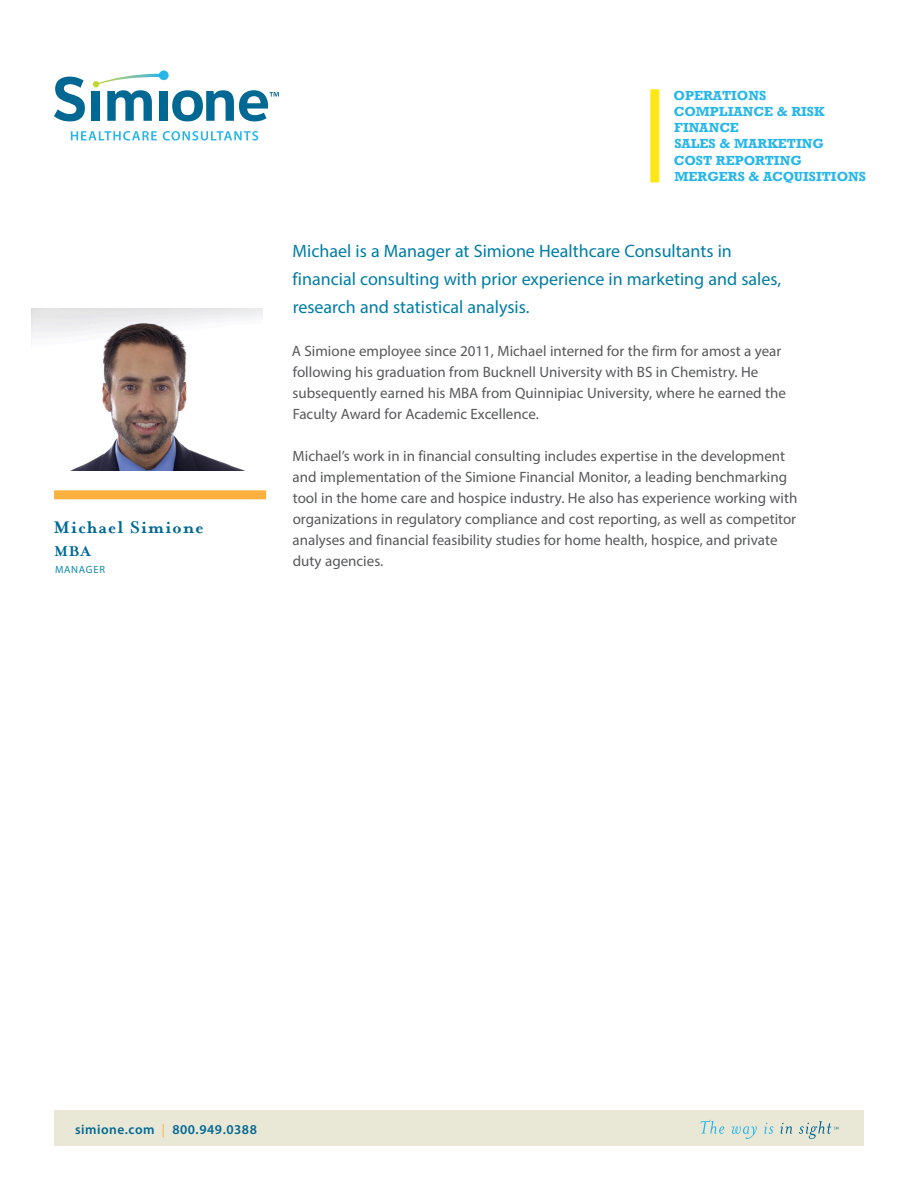
<style>
.page{position:relative;width:918px;height:1188px;background:#fff}
.page>*{position:absolute;margin:0;border:0;box-sizing:border-box;transform-origin:0 0}
.t1{font:700 19.5px "Mrs Eaves";letter-spacing:.04em;color:#006893}
.t2{font:18px/28.5px "Myriad Pro";color:#007da5}
.t3{font:700 16.5px "Mrs Eaves";color:#006893}
.t4{font:15px/21px "Myriad Pro";color:#57585a}
.t5{font:700 13.5px "Rockwell";color:#26b6ea}
.t6{font:600 13.5px "Myriad Pro";letter-spacing:.04em;color:#006893}
.t7{font:10.5px "Myriad Pro";letter-spacing:.07em;color:#0d89b0}
.s1{font-weight:400;color:#fbb03f}
</style>
<div class="page">
<svg style="left:71px;top:131px;width:86px;height:10px"></svg>
<svg style="left:163px;top:131px;width:95px;height:10px"></svg>
<svg style="left:54px;top:77px;width:31px;height:44px"></svg>
<div style="left:91px;top:91px;width:9px;height:30px;background:#006893"></div>
<svg style="left:93px;top:71px;width:186px;height:50px"></svg>
<div style="left:650px;top:89px;width:9px;height:93px;background:#ffe616"></div>
<div style="left:54px;top:490px;width:212px;height:9px;background:#fbb03f"></div>
<div style="left:54px;top:1110px;width:810px;height:36px;background:#e9e7d5"></div>
<svg style="left:780px;top:1121px;width:59px;height:18px"></svg>
<svg style="left:700px;top:1120px;width:73px;height:19px"></svg>
<img style="left:32px;top:309px;width:231px;height:162px">
<p class="t1" style="left:53px;top:516px;width:152px">Michael Simione</p>
<p class="t3" style="left:54px;top:542px;width:38px">MBA</p>
<p class="t7" style="left:55px;top:563px;width:51px">MANAGER</p>
<p class="t5" style="left:674px;top:87px;width:94px">OPERATIONS</p>
<p class="t5" style="left:674px;top:103px;width:152px">COMPLIANCE &amp; RISK</p>
<p class="t5" style="left:674px;top:119px;width:66px">FINANCE</p>
<p class="t5" style="left:674px;top:136px;width:151px">SALES &amp; MARKETING</p>
<p class="t5" style="left:674px;top:152px;width:129px">COST REPORTING</p>
<p class="t5" style="left:675px;top:168px;width:193px">MERGERS &amp; ACQUISITIONS</p>
<p class="t2" style="left:292px;top:236px;width:490px">Michael is a Manager at Simione Healthcare Consultants in financial consulting with prior experience in marketing and sales, research and statistical analysis.</p>
<p class="t4" style="left:292px;top:340px;width:496px">A Simione employee since 2011, Michael interned for the firm for amost a year following his graduation from Bucknell University with BS in Chemistry. He subsequently earned his MBA from Quinnipiac University, where he earned the Faculty Award for Academic Excellence.</p>
<p class="t4" style="left:293px;top:445px;width:506px">Michael’s work in in financial consulting includes expertise in the development and implementation of the Simione Financial Monitor, a leading benchmarking tool in the home care and hospice industry. He also has experience working with organizations in regulatory compliance and cost reporting, as well as competitor analyses and financial feasibility studies for home health, hospice, and private duty agencies.</p>
<p class="t6" style="left:75px;top:1120px;width:184px">simione.com <span class="s1">|</span> 800.949.0388</p>
</div>
